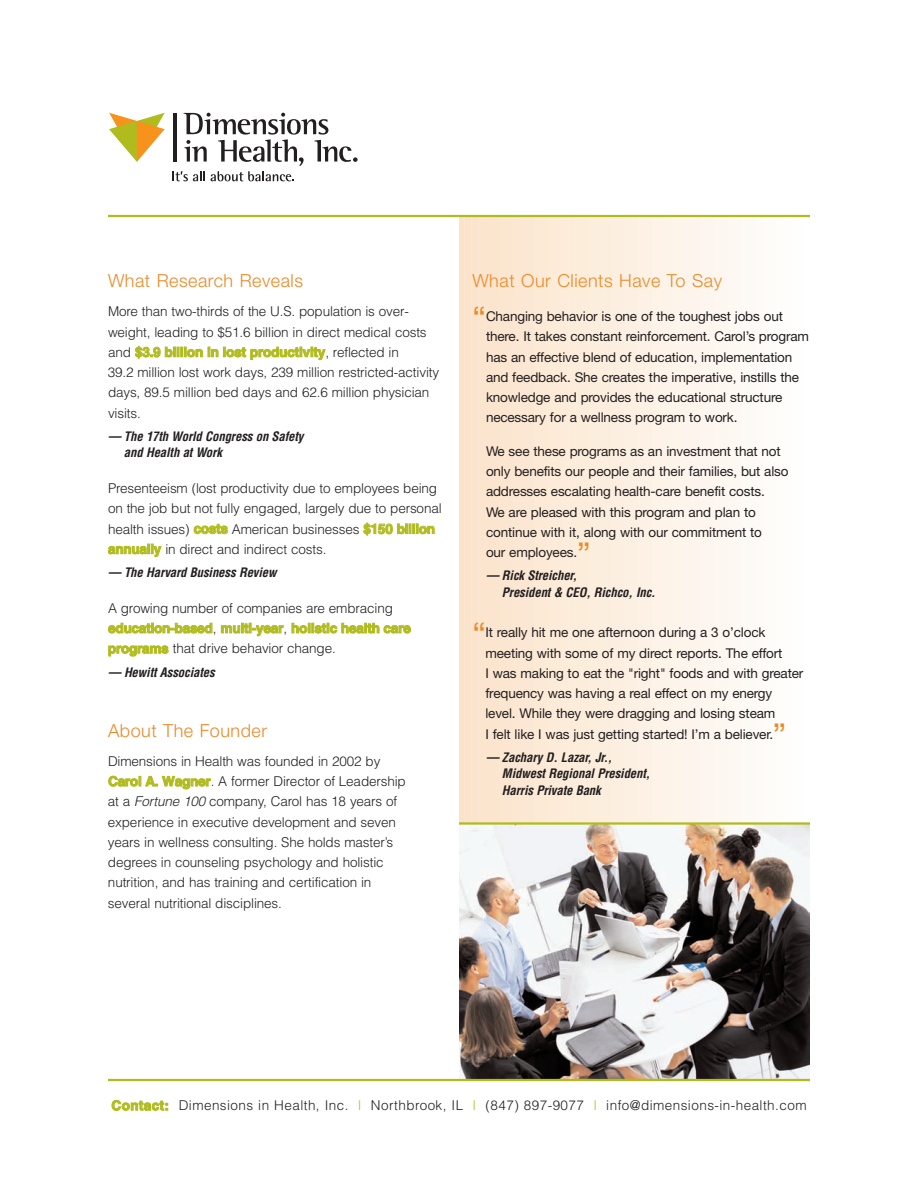
<style>
.page{position:relative;width:918px;height:1188px;background:#fff}
.page>*{position:absolute;margin:0;border:0;box-sizing:border-box;transform-origin:0 0}
.t1{font:31.5px "Helvetica Neue";color:#ea8a29}
.t2{font:300 18px "Helvetica Neue";letter-spacing:.03em;color:#ea8a29}
.t3{font:300 13.5px/20.2px "Helvetica";letter-spacing:-.01em;color:#231f20}
.t4{font:13.5px/20.2px "Helvetica Neue";letter-spacing:-.01em;color:#231f20}
.t5{font:300 13.5px "Helvetica";letter-spacing:.035em;color:#231f20}
.t6{font:italic 700 condensed 12.75px/16.5px "Helvetica";letter-spacing:-.01em;color:#231f20}
.s1{font-weight:700;color:#b0bb1d}
.s2{font-style:italic}
.s3{color:#b0bb1d}
</style>
<div class="page">
<div style="left:459px;top:216px;width:8px;height:864px;background:#fbe3ca"></div>
<div style="left:462px;top:216px;width:12px;height:864px;background:#fbe4cb"></div>
<div style="left:469px;top:216px;width:12px;height:864px;background:#fbe4cd"></div>
<div style="left:476px;top:216px;width:11px;height:864px;background:#fbe5ce"></div>
<div style="left:483px;top:216px;width:11px;height:864px;background:#fbe5cf"></div>
<div style="left:490px;top:216px;width:11px;height:864px;background:#fbe5cf"></div>
<div style="left:497px;top:216px;width:11px;height:864px;background:#fbe6d0"></div>
<div style="left:504px;top:216px;width:11px;height:864px;background:#fbe6d1"></div>
<div style="left:511px;top:216px;width:11px;height:864px;background:#fbe7d2"></div>
<div style="left:518px;top:216px;width:11px;height:864px;background:#fbe7d3"></div>
<div style="left:525px;top:216px;width:11px;height:864px;background:#fbe8d4"></div>
<div style="left:532px;top:216px;width:11px;height:864px;background:#fcead5"></div>
<div style="left:539px;top:216px;width:11px;height:864px;background:#fcead6"></div>
<div style="left:546px;top:216px;width:11px;height:864px;background:#fcebd7"></div>
<div style="left:552px;top:216px;width:12px;height:864px;background:#fcebd8"></div>
<div style="left:559px;top:216px;width:12px;height:864px;background:#fcecd9"></div>
<div style="left:566px;top:216px;width:12px;height:864px;background:#fcecda"></div>
<div style="left:573px;top:216px;width:12px;height:864px;background:#fceddb"></div>
<div style="left:580px;top:216px;width:12px;height:864px;background:#fceddb"></div>
<div style="left:587px;top:216px;width:12px;height:864px;background:#fceddd"></div>
<div style="left:594px;top:216px;width:11px;height:864px;background:#fceedd"></div>
<div style="left:601px;top:216px;width:11px;height:864px;background:#fceedf"></div>
<div style="left:608px;top:216px;width:11px;height:864px;background:#fcefe0"></div>
<div style="left:615px;top:216px;width:11px;height:864px;background:#fcefe1"></div>
<div style="left:622px;top:216px;width:11px;height:864px;background:#fcf0e2"></div>
<div style="left:629px;top:216px;width:11px;height:864px;background:#fcf0e3"></div>
<div style="left:636px;top:216px;width:11px;height:864px;background:#fcf1e4"></div>
<div style="left:643px;top:216px;width:11px;height:864px;background:#fcf1e5"></div>
<div style="left:650px;top:216px;width:11px;height:864px;background:#fdf3e7"></div>
<div style="left:657px;top:216px;width:11px;height:864px;background:#fdf3e8"></div>
<div style="left:664px;top:216px;width:11px;height:864px;background:#fdf4e9"></div>
<div style="left:670px;top:216px;width:12px;height:864px;background:#fdf4ea"></div>
<div style="left:677px;top:216px;width:12px;height:864px;background:#fdf5eb"></div>
<div style="left:684px;top:216px;width:12px;height:864px;background:#fdf5ec"></div>
<div style="left:691px;top:216px;width:12px;height:864px;background:#fdf5ed"></div>
<div style="left:698px;top:216px;width:12px;height:864px;background:#fdf6ee"></div>
<div style="left:705px;top:216px;width:12px;height:864px;background:#fdf6ef"></div>
<div style="left:712px;top:216px;width:12px;height:864px;background:#fdf7f0"></div>
<div style="left:719px;top:216px;width:11px;height:864px;background:#fdf7f1"></div>
<div style="left:726px;top:216px;width:11px;height:864px;background:#fdf8f2"></div>
<div style="left:733px;top:216px;width:11px;height:864px;background:#fdf8f3"></div>
<div style="left:740px;top:216px;width:11px;height:864px;background:#fdf9f4"></div>
<div style="left:747px;top:216px;width:11px;height:864px;background:#fdfaf6"></div>
<div style="left:754px;top:216px;width:11px;height:864px;background:#fdfaf7"></div>
<div style="left:761px;top:216px;width:11px;height:864px;background:#fefcf8"></div>
<div style="left:768px;top:216px;width:11px;height:864px;background:#fefcf9"></div>
<div style="left:775px;top:216px;width:11px;height:864px;background:#fefdfa"></div>
<div style="left:782px;top:216px;width:11px;height:864px;background:#fefdfb"></div>
<img style="left:459px;top:825px;width:351px;height:254px">
<svg style="left:109px;top:113px;width:56px;height:49px"></svg>
<svg style="left:172px;top:113px;width:186px;height:68px"></svg>
<hr style="left:108px;top:215px;width:702px;height:2px;background:#b0bb1d">
<hr style="left:108px;top:1079px;width:702px;height:2px;background:#b0bb1d">
<hr style="left:459px;top:822px;width:351px;height:3px;background:#b0bb1d">
<h2 class="t2" style="left:108px;top:270px;width:197px">What Research Reveals</h2>
<p class="t3" style="left:108px;top:302px;width:333px">More than two-thirds of the U.S. population is over&shy;weight, leading to $51.6 billion in direct medical costs and <span class="s1">$3.9 billion in lost productivity</span>, reflected in<br>39.2 million lost work days, 239 million restricted-activity days, 89.5 million bed days and 62.6 million physician visits.</p>
<p class="t6" style="left:124px;top:428px;width:181px;text-indent:-16px">— The 17th World Congress on Safety and Health at Work</p>
<p class="t3" style="left:108px;top:478px;width:335px">Presenteeism (lost productivity due to employees being on the job but not fully engaged, largely due to personal health issues) <span class="s1">costs</span> American businesses <span class="s1">$150 billion annually</span> in direct and indirect costs.</p>
<p class="t6" style="left:108px;top:564px;width:170px">— The Harvard Business Review</p>
<p class="t3" style="left:108px;top:598px;width:304px">A growing number of companies are embracing <span class="s1">education-based</span>, <span class="s1">multi-year</span>, <span class="s1">holistic health care programs</span> that drive behavior change.</p>
<p class="t6" style="left:108px;top:664px;width:108px">— Hewitt Associates</p>
<h2 class="t2" style="left:108px;top:719px;width:161px">About The Founder</h2>
<p class="t3" style="left:108px;top:751px;width:299px">Dimensions in Health was founded in 2002 by <span class="s1">Carol A. Wagner</span>. A former Director of Leadership at a <span class="s2">Fortune 100</span> company, Carol has 18 years of experience in executive development and seven years in wellness consulting. She holds master’s degrees in counseling psychology and holistic nutrition, and has training and certification in several nutritional disciplines.</p>
<h2 class="t2" style="left:472px;top:270px;width:251px">What Our Clients Have To Say</h2>
<h1 class="t1" style="left:472px;top:299px;width:15px">“</h1>
<p class="t4" style="left:486px;top:306px;width:325px">Changing behavior is one of the toughest jobs out there. It takes constant reinforcement. Carol’s program has an effective blend of education, implementation and feedback. She creates the imperative, instills the knowledge and provides the educational structure necessary for a wellness program to work.</p>
<p class="t4" style="left:486px;top:441px;width:304px">We see these programs as an investment that not only benefits our people and their families, but also addresses escalating health-care benefit costs.<br>We are pleased with this program and plan to continue with it, along with our commitment to<br>our employees.</p>
<h1 class="t1" style="left:577px;top:535px;width:15px">”</h1>
<p class="t6" style="left:502px;top:568px;width:155px;text-indent:-16px">— Rick Streicher,<br>President &amp; CEO, Richco, Inc.</p>
<h1 class="t1" style="left:472px;top:615px;width:15px">“</h1>
<p class="t4" style="left:485px;top:622px;width:319px">It really hit me one afternoon during a 3 o’clock meeting with some of my direct reports. The effort<br>I was making to eat the "right" foods and with greater frequency was having a real effect on my energy level. While they were dragging and losing steam<br>I felt like I was just getting started! I’m a believer.</p>
<h1 class="t1" style="left:773px;top:716px;width:15px">”</h1>
<p class="t6" style="left:502px;top:749px;width:150px;text-indent:-16px">— Zachary D. Lazar, Jr.,<br>Midwest Regional President,<br>Harris Private Bank</p>
<p class="t5" style="left:111px;top:1098px;width:697px"><span class="s1">Contact:</span> Dimensions in Health, Inc. <span class="s3">l</span> Northbrook, IL <span class="s3">l</span> (847) 897-9077 <span class="s3">l</span> info@dimensions-in-health.com</p>
</div>
